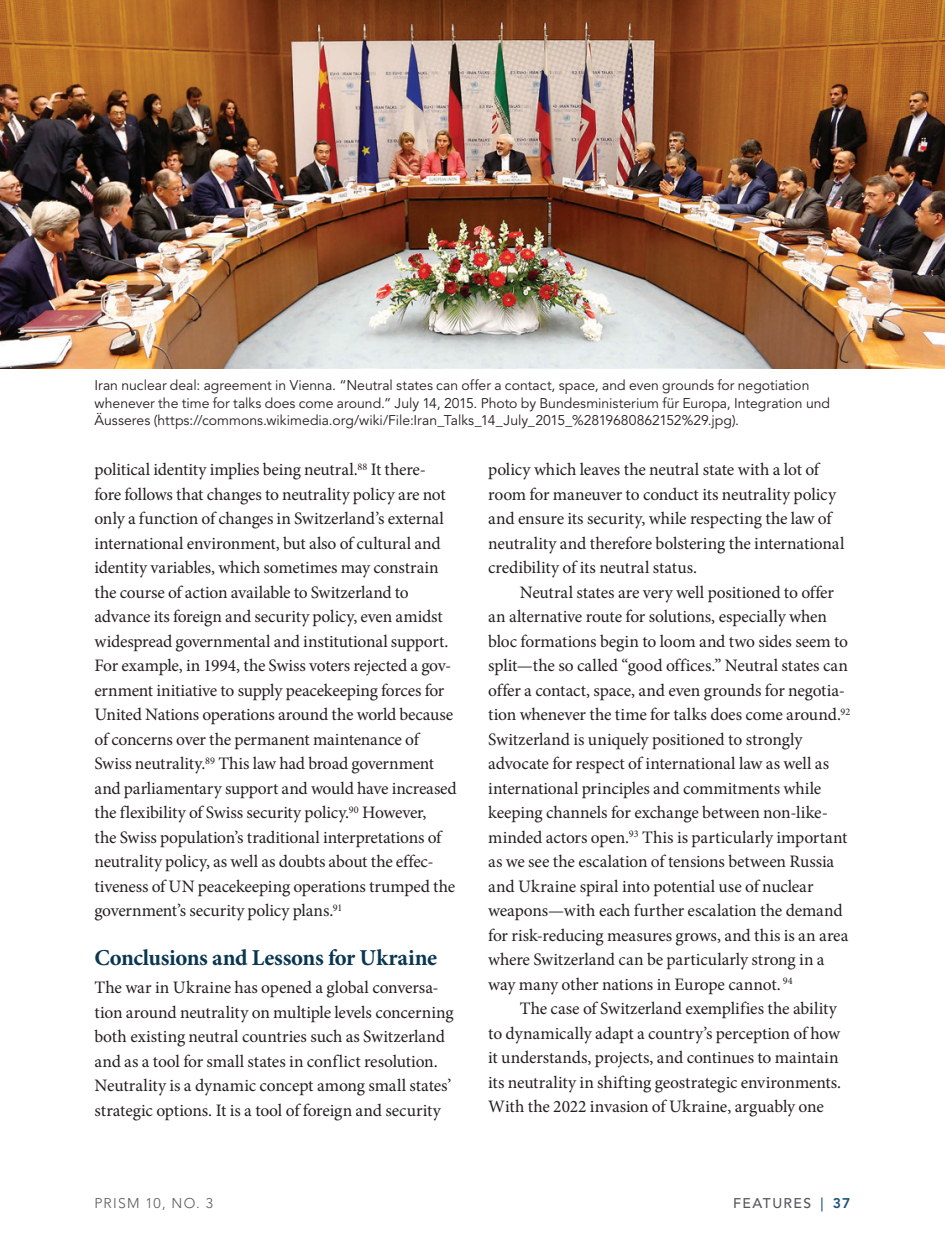
<style>
.page{position:relative;width:945px;height:1260px;background:#fff}
.page>*{position:absolute;margin:0;border:0;box-sizing:border-box;transform-origin:0 0}
.HEAD__A{font:700 22.75px "Minion Pro";letter-spacing:-.015em;color:#0a3651}
.Body_TXT{font:17.5px/24.5px "Minion Pro";letter-spacing:-.01em;color:#231f20}
.Body_TXT_no_indent{font:17.5px/24.5px "Minion Pro";letter-spacing:-.005em;color:#231f20}
.Caption_black{font:14px/17.5px "Avenir LT Std";color:#231f20}
.t1{font:300 14px "Avenir LT Std";letter-spacing:.085em;color:#57585a}
.t2{font:500 14px "Avenir LT Std";letter-spacing:.1em;color:#57585a}
.s1{color:#16527b}
.s2{font-weight:800;color:#16527b}
</style>
<div class="page">
<img style="left:0;top:0;width:945px;height:369px">
<p class="Caption_black" style="left:94px;top:377px;width:737px">Iran nuclear deal: agreement in Vienna. “Neutral states can offer a contact, space, and even grounds for negotiation whenever the time for talks does come around.” July 14, 2015. Photo by Bundesministerium für Europa, Integration und<br>Äusseres (https://commons.wikimedia.org/wiki/File:Iran_Talks_14_July_2015_%2819680862152%29.jpg).</p>
<p class="Body_TXT" style="left:94px;top:458px;width:364px">political identity implies being neutral.<sup>88</sup> It there&shy;fore follows that changes to neutrality policy are not only a function of changes in Switzerland’s external international environment, but also of cultural and identity variables, which sometimes may constrain the course of action available to Switzerland to advance its foreign and security policy, even amidst widespread governmental and institutional support.<br>For example, in 1994, the Swiss voters rejected a gov&shy;ernment initiative to supply peacekeeping forces for United Nations operations around the world because of concerns over the permanent maintenance of Swiss neutrality.<sup>89</sup> This law had broad government and parliamentary support and would have increased the flexibility of Swiss security policy.<sup>90</sup> However,<br>the Swiss population’s traditional interpretations of neutrality policy, as well as doubts about the effec&shy;tiveness of UN peacekeeping operations trumped the government’s security policy plans.<sup>91</sup></p>
<p class="HEAD__A" style="left:94px;top:945px;width:344px">Conclusions and Lessons for Ukraine</p>
<p class="Body_TXT_no_indent" style="left:94px;top:976px;width:361px">The war in Ukraine has opened a global conversa&shy;tion around neutrality on multiple levels concerning both existing neutral countries such as Switzerland and as a tool for small states in conflict resolution.<br>Neutrality is a dynamic concept among small states’ strategic options. It is a tool of foreign and security</p>
<p class="Body_TXT_no_indent" style="left:488px;top:458px;width:358px">policy which leaves the neutral state with a lot of room for maneuver to conduct its neutrality policy and ensure its security, while respecting the law of neutrality and therefore bolstering the international credibility of its neutral status.</p>
<p class="Body_TXT" style="left:488px;top:580px;width:364px;text-indent:32px">Neutral states are very well positioned to offer an alternative route for solutions, especially when bloc formations begin to loom and two sides seem to split—the so called “good offices.” Neutral states can offer a contact, space, and even grounds for negotia&shy;tion whenever the time for talks does come around.<sup>92<br></sup>Switzerland is uniquely positioned to strongly advocate for respect of international law as well as international principles and commitments while keeping channels for exchange between non-like&shy;minded actors open.<sup>93</sup> This is particularly important as we see the escalation of tensions between Russia and Ukraine spiral into potential use of nuclear weapons—with each further escalation the demand for risk-reducing measures grows, and this is an area where Switzerland can be particularly strong in a way many other nations in Europe cannot. <sup>94</sup></p>
<p class="Body_TXT" style="left:488px;top:997px;width:355px;text-indent:32px">The case of Switzerland exemplifies the ability to dynamically adapt a country’s perception of how it understands, projects, and continues to maintain its neutrality in shifting geostrategic environments.<br>With the 2022 invasion of Ukraine, arguably one</p>
<p class="t1" style="left:94px;top:1195px;width:120px">PRISM 10, NO. 3</p>
<p class="t2" style="left:733px;top:1195px;width:119px">FEATURES <span class="s1">|</span> <span class="s2">37</span></p>
</div>
